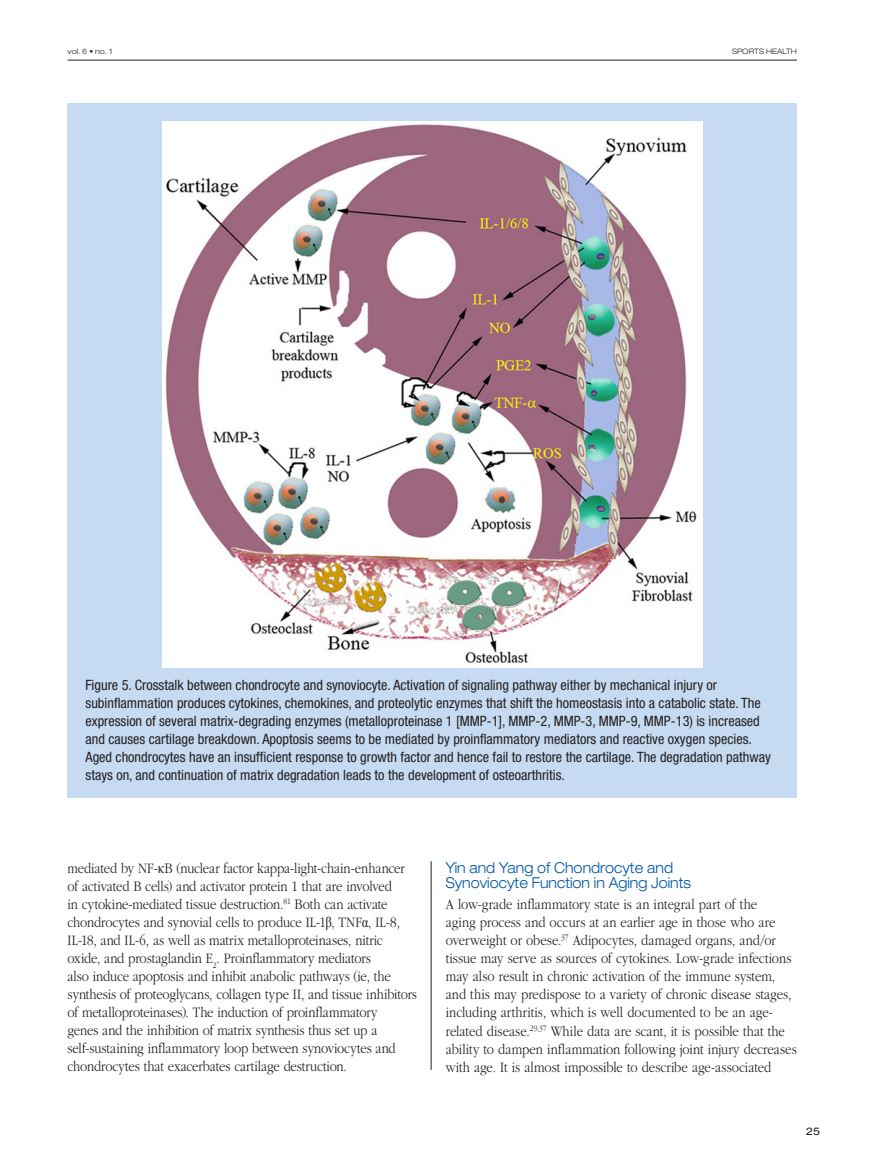
<style>
.page{position:relative;width:878px;height:1175px;background:#fff}
.page>*{position:absolute;margin:0;border:0;box-sizing:border-box;transform-origin:0 0}
.t1{font:300 15px/18px "ITC Garamond Std";letter-spacing:-.005em;color:#231f20;scale:.85 1}
.t2{font:300 expanded 15px/15px "Helvetica Neue LT Std";color:#0156a8;scale:.9 1}
.t3{font:condensed 14.25px/18px "Helvetica Neue LT Std";color:#231f20}
.t4{font:expanded 10.5px "Helvetica Neue LT Std";color:#231f20}
.t5{font:300 expanded 7.5px "Helvetica Neue LT Std";color:#231f20}
.s1{font-family:"Times New Roman";font-weight:400}
</style>
<div class="page">
<hr style="left:68px;top:60px;width:728px;height:1px;background:#231f20">
<hr style="left:430px;top:861px;width:1px;height:209px;background:#231f20">
<div style="left:68px;top:104px;width:728px;height:694px;background:#c6dbf1"></div>
<img style="left:162px;top:122px;width:540px;height:545px">
<p class="t5" style="left:68px;top:46px;width:46px">vol. 6 • no. 1</p>
<p class="t5" style="left:732px;top:46px;width:66px">SPORTS HEALTH</p>
<p class="t3" style="left:86px;top:675px;width:686px">Figure 5. Crosstalk between chondrocyte and synoviocyte. Activation of signaling pathway either by mechanical injury or subinflammation produces cytokines, chemokines, and proteolytic enzymes that shift the homeostasis into a catabolic state. The expression of several matrix-degrading enzymes (metalloproteinase 1 [MMP-1], MMP-2, MMP-3, MMP-9, MMP-13) is increased and causes cartilage breakdown. Apoptosis seems to be mediated by proinflammatory mediators and reactive oxygen species.<br>Aged chondrocytes have an insufficient response to growth factor and hence fail to restore the cartilage. The degradation pathway stays on, and continuation of matrix degradation leads to the development of osteoarthritis.</p>
<p class="t1" style="left:67px;top:859px;width:413px">mediated by NF-<span class="s1">κ</span>B (nuclear factor kappa-light-chain-enhancer of activated B cells) and activator protein 1 that are involved<br>in cytokine-mediated tissue destruction.<sup>81</sup> Both can activate chondrocytes and synovial cells to produce IL-1<span class="s1">β</span>, TNF<span class="s1">α</span>, IL-8, IL-18, and IL-6, as well as matrix metalloproteinases, nitric oxide, and prostaglandin E<sub>2</sub>. Proinflammatory mediators<br>also induce apoptosis and inhibit anabolic pathways (ie, the synthesis of proteoglycans, collagen type II, and tissue inhibitors of metalloproteinases). The induction of proinflammatory<br>genes and the inhibition of matrix synthesis thus set up a self-sustaining inflammatory loop between synoviocytes and chondrocytes that exacerbates cartilage destruction.</p>
<p class="t2" style="left:446px;top:860px;width:274px">Yin and Yang of Chondrocyte and<br>Synoviocyte Function in Aging Joints</p>
<p class="t1" style="left:445px;top:896px;width:414px">A low-grade inflammatory state is an integral part of the<br>aging process and occurs at an earlier age in those who are overweight or obese.<sup>37</sup> Adipocytes, damaged organs, and/or tissue may serve as sources of cytokines. Low-grade infections may also result in chronic activation of the immune system, and this may predispose to a variety of chronic disease stages, including arthritis, which is well documented to be an age&shy;related disease.<sup>29,37</sup> While data are scant, it is possible that the ability to dampen inflammation following joint injury decreases with age. It is almost impossible to describe age-associated</p>
<p class="t4" style="left:806px;top:1124px;width:16px">25</p>
</div>
